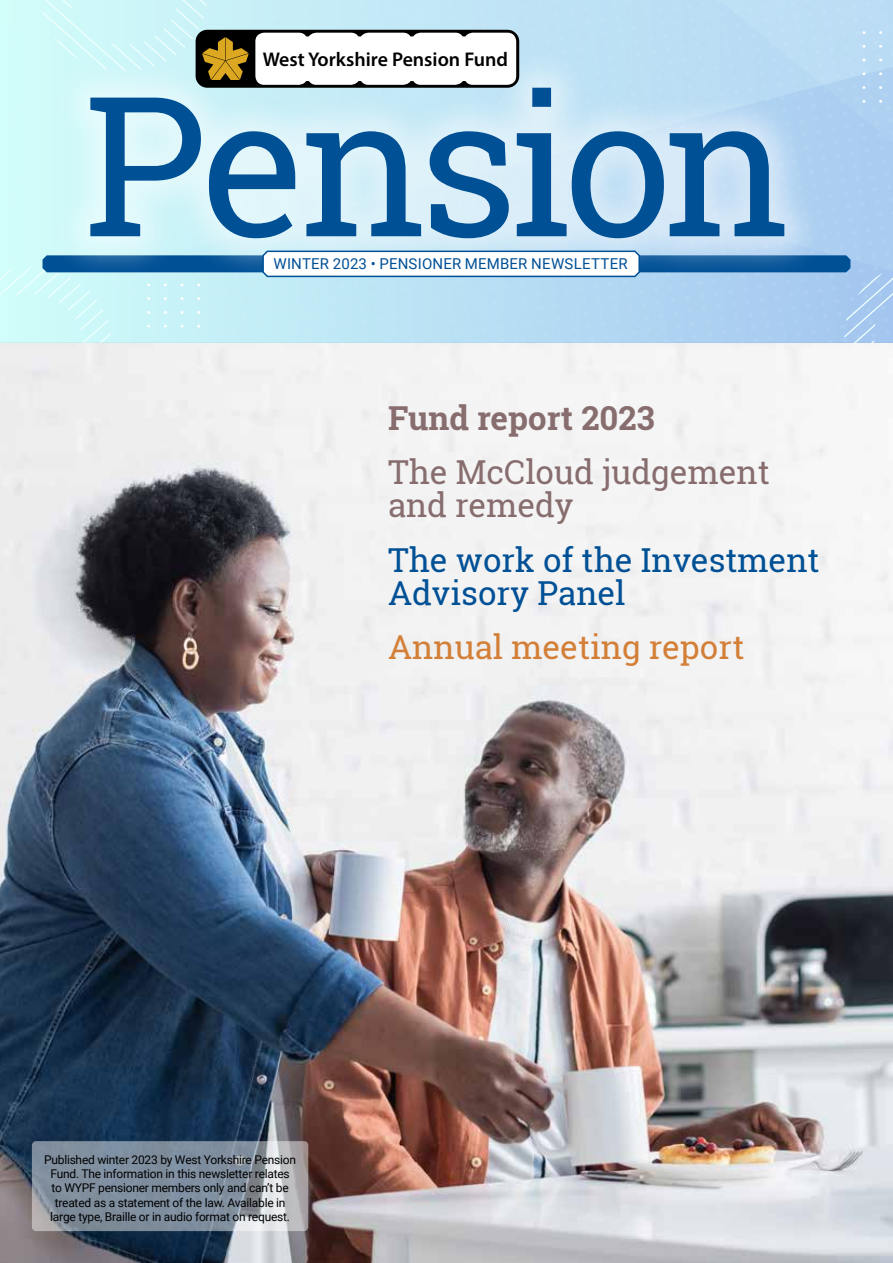
<style>
.page{position:relative;width:893px;height:1263px;background:#fff}
.page>*{position:absolute;margin:0;border:0;box-sizing:border-box;transform-origin:0 0}
.t1{font:195px "Roboto Slab";letter-spacing:-.04em;color:#005096}
.t2{font:33px/33px "Roboto Slab";color:#005096}
.t3{font:33px/33px "Roboto Slab";color:#876d6e}
.t4{font:33px "Roboto Slab";color:#d37f37}
.t5{font:700 33px "Roboto Slab";color:#876d6e}
.t6{font:600 19.8px "Myriad Pro";color:#000}
.t7{font:15px "Roboto";letter-spacing:.01em;color:#005096}
.t8{font:12px/14.4px "Roboto";letter-spacing:-.02em;color:#000;text-align:center}
</style>
<div class="page">
<img style="left:0;top:342px;width:893px;height:921px">
<svg style="left:0;top:0;width:703px;height:249px"></svg>
<svg style="left:703px;top:0;width:190px;height:249px"></svg>
<div style="left:50px;top:48px;width:774px;height:230px;background:#fff;opacity:.5"></div>
<svg style="left:0;top:249px;width:893px;height:93px"></svg>
<svg style="left:32px;top:1141px;width:276px;height:90px;fill:#80909f"></svg>
<div style="left:196px;top:30px;width:323px;height:58px;background:#000;border-radius:12px"></div>
<div style="left:255px;top:33px;width:261px;height:52px;background:#fff"></div>
<svg style="left:41px;top:0;width:208px;height:80px"></svg>
<p class="t6" style="left:263px;top:47px;width:247px">West Yorkshire Pension Fund</p>
<p class="t1" style="left:84px;top:32px;width:707px">Pension</p>
<p class="t7" style="left:274px;top:253px;width:356px">WINTER 2023 • PENSIONER MEMBER NEWSLETTER</p>
<p class="t5" style="left:388px;top:395px;width:268px">Fund report 2023</p>
<p class="t3" style="left:388px;top:455px;width:383px">The McCloud judgement and remedy</p>
<p class="t2" style="left:388px;top:543px;width:433px">The work of the Investment<br>Advisory Panel</p>
<p class="t4" style="left:388px;top:624px;width:358px">Annual meeting report</p>
<p class="t8" style="left:44px;top:1152px;width:253px">Published winter 2023 by West Yorkshire Pension Fund. The information in this newsletter relates to WYPF pensioner members only and can’t be treated as a statement of the law. Available in large type, Braille or in audio format on request.</p>
</div>
